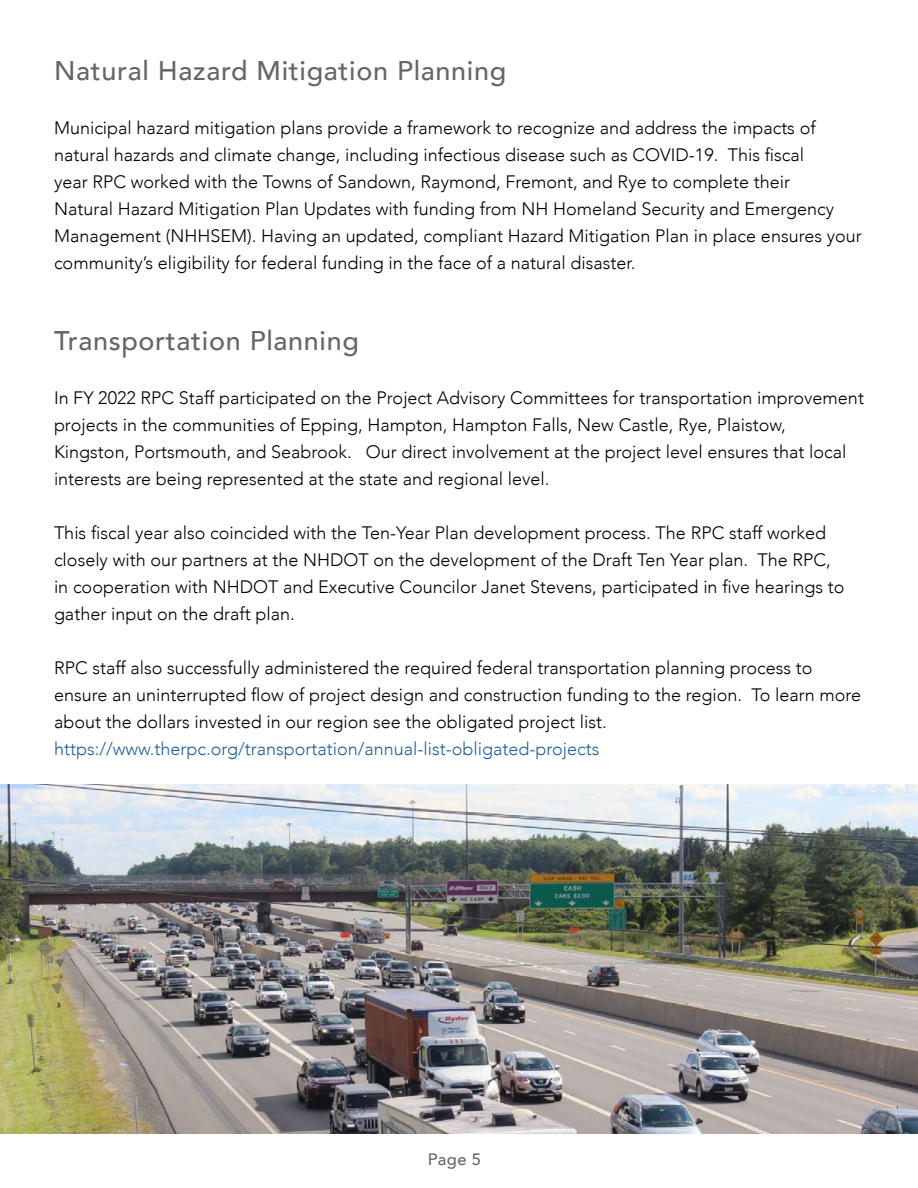
<style>
.page{position:relative;width:918px;height:1188px;background:#fff}
.page>*{position:absolute;margin:0;border:0;box-sizing:border-box;transform-origin:0 0}
.t1{font:500 27px "Avenir";letter-spacing:.025em;color:#63666b}
.t2{font:300 18px/27px "Avenir";color:#000}
.t3{font:300 18px "Avenir";color:#215e9e}
.t4{font:500 16.5px "Avenir";color:#63666b}
</style>
<div class="page">
<img style="left:0;top:784px;width:918px;height:350px">
<h1 class="t1" style="left:54px;top:47px;width:454px">Natural Hazard Mitigation Planning</h1>
<p class="t2" style="left:54px;top:114px;width:809px">Municipal hazard mitigation plans provide a framework to recognize and address the impacts of natural hazards and climate change, including infectious disease such as COVID-19. This fiscal<br>year RPC worked with the Towns of Sandown, Raymond, Fremont, and Rye to complete their<br>Natural Hazard Mitigation Plan Updates with funding from NH Homeland Security and Emergency Management (NHHSEM). Having an updated, compliant Hazard Mitigation Plan in place ensures your community’s eligibility for federal funding in the face of a natural disaster.</p>
<h1 class="t1" style="left:54px;top:317px;width:306px">Transportation Planning</h1>
<p class="t2" style="left:54px;top:384px;width:812px">In FY 2022 RPC Staff participated on the Project Advisory Committees for transportation improvement projects in the communities of Epping, Hampton, Hampton Falls, New Castle, Rye, Plaistow, Kingston, Portsmouth, and Seabrook. Our direct involvement at the project level ensures that local interests are being represented at the state and regional level.</p>
<p class="t2" style="left:54px;top:519px;width:792px">This fiscal year also coincided with the Ten-Year Plan development process. The RPC staff worked closely with our partners at the NHDOT on the development of the Draft Ten Year plan. The RPC, in cooperation with NHDOT and Executive Councilor Janet Stevens, participated in five hearings to gather input on the draft plan.</p>
<p class="t2" style="left:54px;top:654px;width:809px">RPC staff also successfully administered the required federal transportation planning process to ensure an uninterrupted flow of project design and construction funding to the region. To learn more about the dollars invested in our region see the obligated project list.</p>
<p class="t3" style="left:54px;top:738px;width:547px">https://www.therpc.org/transportation/annual-list-obligated-projects</p>
<p class="t4" style="left:428px;top:1145px;width:55px">Page 5</p>
</div>
